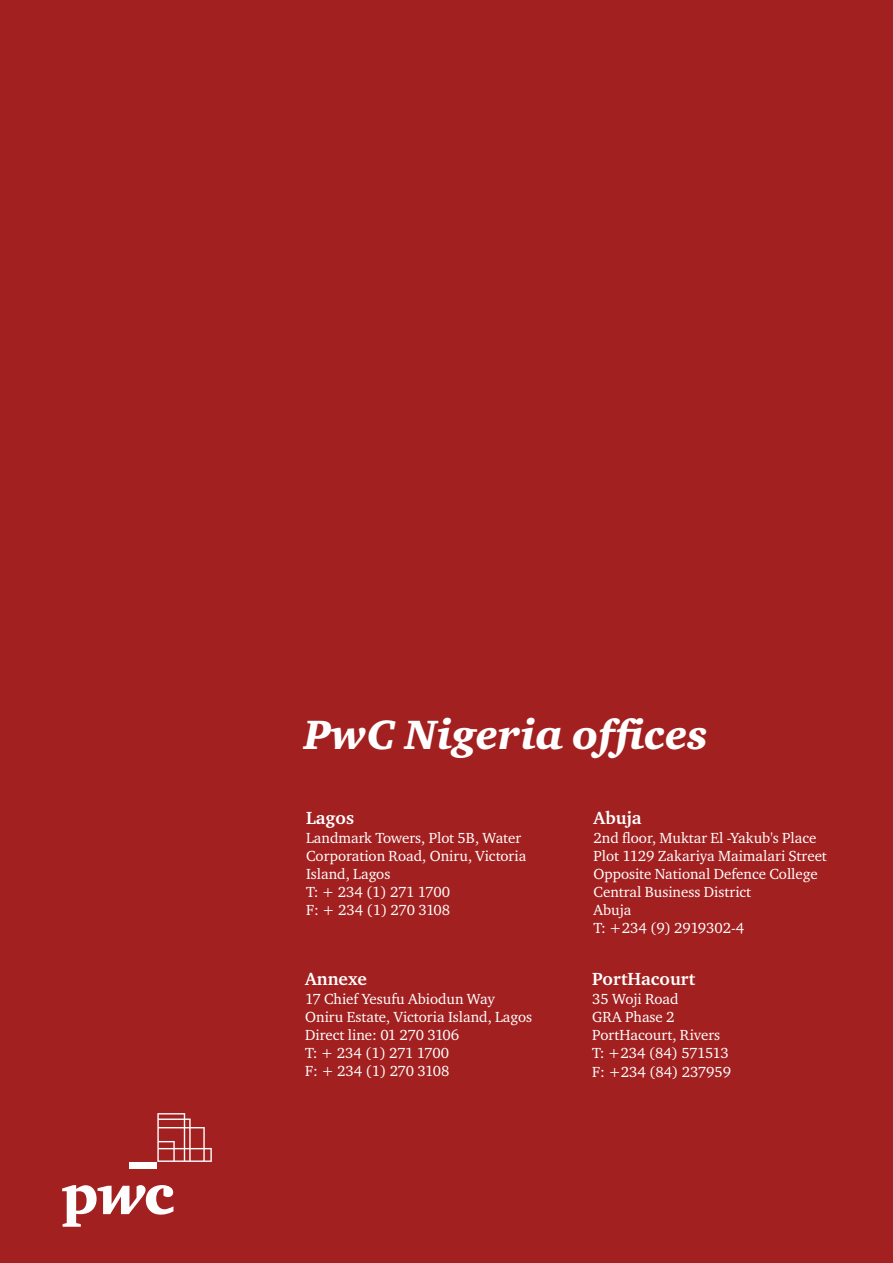
<style>
.page{position:relative;width:893px;height:1263px;background:#a32020}
.page>*{position:absolute;margin:0;border:0;box-sizing:border-box;transform-origin:0 0}
.t1{font:italic 900 42px "ITC Charter Com";color:#fff}
.t2{font:700 18px "ITC Charter Com";color:#fff}
.t3{font:15px/18.1px "ITC Charter Com";color:#fff}
</style>
<div class="page">
<svg style="left:62px;top:1185px;width:111px;height:42px"></svg>
<div style="left:129px;top:1162px;width:28px;height:7px;background:#fff"></div>
<svg style="left:157px;top:1113px;width:55px;height:49px"></svg>
<h1 class="t1" style="left:304px;top:718px;width:406px">PwC Nigeria offices</h1>
<p class="t2" style="left:306px;top:810px;width:49px">Lagos</p>
<p class="t3" style="left:306px;top:829px;width:222px">Landmark Towers, Plot 5B, Water<br>Corporation Road, Oniru, Victoria<br>Island, Lagos<br>T: + 234 (1) 271 1700<br>F: + 234 (1) 270 3108</p>
<p class="t2" style="left:305px;top:971px;width:63px">Annexe</p>
<p class="t3" style="left:305px;top:990px;width:229px">17 Chief Yesufu Abiodun Way<br>Oniru Estate, Victoria Island, Lagos<br>Direct line: 01 270 3106<br>T: + 234 (1) 271 1700<br>F: + 234 (1) 270 3108</p>
<p class="t2" style="left:593px;top:810px;width:50px">Abuja</p>
<p class="t3" style="left:593px;top:829px;width:235px">2nd floor, Muktar El -Yakub's Place<br>Plot 1129 Zakariya Maimalari Street<br>Opposite National Defence College<br>Central Business District<br>Abuja<br>T: +234 (9) 2919302-4</p>
<p class="t2" style="left:592px;top:972px;width:105px">PortHacourt</p>
<p class="t3" style="left:592px;top:991px;width:141px">35 Woji Road<br>GRA Phase 2<br>PortHacourt, Rivers<br>T: +234 (84) 571513<br>F: +234 (84) 237959</p>
</div>
